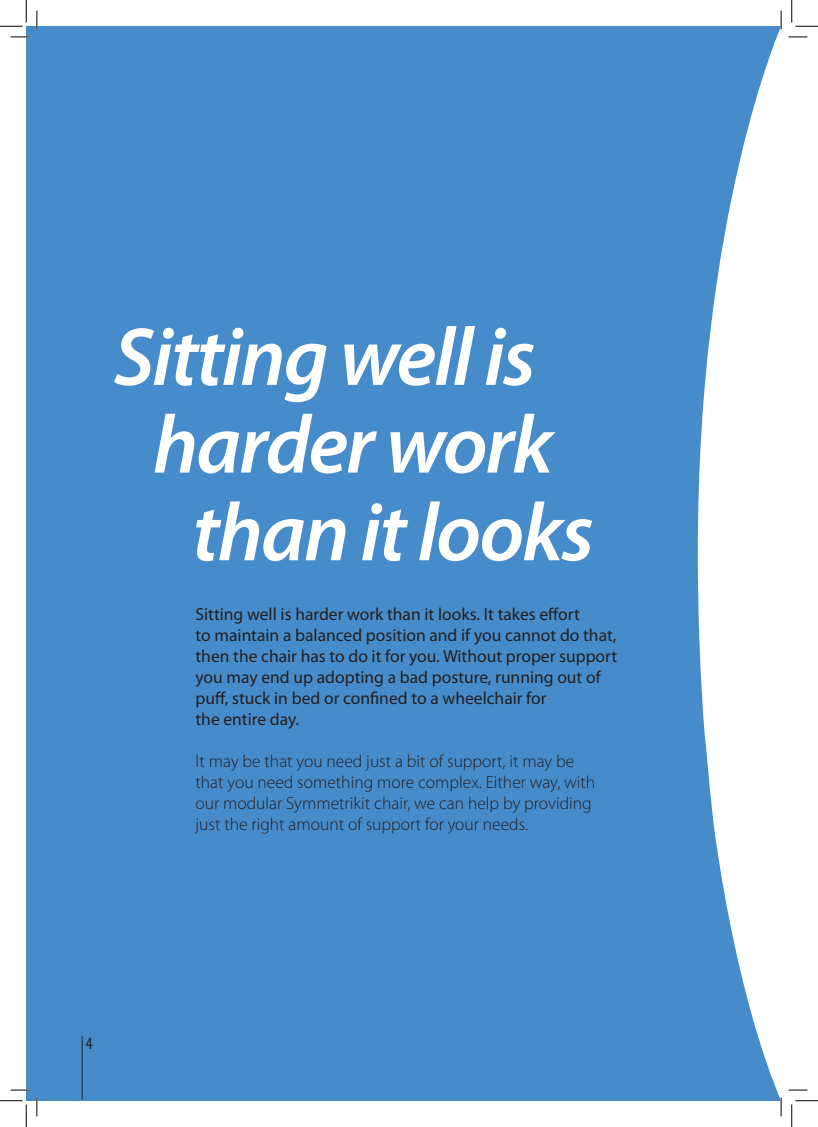
<style>
.page{position:relative;width:818px;height:1127px;background:#fff}
.page>*{position:absolute;margin:0;border:0;box-sizing:border-box;transform-origin:0 0}
.t1{font:italic 600 82.75px "Myriad Pro";letter-spacing:-.025em;color:#fff}
.t2{font:17.5px/21px "Myriad Pro";color:#231f20}
.t3{font:300 17.5px/21px "Myriad Pro";color:#231f20}
.t4{font:condensed 17.5px "Myriad Pro";color:#231f20}
</style>
<div class="page">
<div style="left:26px;top:26px;width:755px;height:1074px;background:#478cca"></div>
<svg style="left:698px;top:29px;width:94px;height:1069px;fill:#fff"></svg>
<hr style="left:82px;top:1035px;width:1px;height:64px;background:#231f20">
<svg style="left:11px;top:36px;width:18px;height:2px"></svg>
<svg style="left:788px;top:36px;width:19px;height:2px"></svg>
<svg style="left:11px;top:1089px;width:18px;height:1px"></svg>
<svg style="left:788px;top:1088px;width:19px;height:2px"></svg>
<svg style="left:36px;top:11px;width:2px;height:18px"></svg>
<svg style="left:36px;top:1097px;width:2px;height:18px"></svg>
<svg style="left:780px;top:11px;width:2px;height:18px"></svg>
<svg style="left:780px;top:1097px;width:2px;height:18px"></svg>
<svg style="left:0;top:0;width:27px;height:27px"></svg>
<svg style="left:0;top:1100px;width:27px;height:26px"></svg>
<svg style="left:791px;top:0;width:27px;height:27px"></svg>
<svg style="left:791px;top:1100px;width:27px;height:26px"></svg>
<h1 class="t1" style="left:114px;top:304px;width:423px">Sitting well is</h1>
<h1 class="t1" style="left:153px;top:392px;width:402px">harder work</h1>
<h1 class="t1" style="left:192px;top:479px;width:403px">than it looks</h1>
<p class="t2" style="left:196px;top:603px;width:423px">Sitting well is harder work than it looks. It takes effort<br>to maintain a balanced position and if you cannot do that, then the chair has to do it for you. Without proper support you may end up adopting a bad posture, running out of puff, stuck in bed or confined to a wheelchair for<br>the entire day.</p>
<p class="t3" style="left:196px;top:750px;width:401px">It may be that you need just a bit of support, it may be that you need something more complex. Either way, with our modular Symmetrikit chair, we can help by providing just the right amount of support for your needs.</p>
<p class="t4" style="left:86px;top:1032px;width:8px">4</p>
</div>
